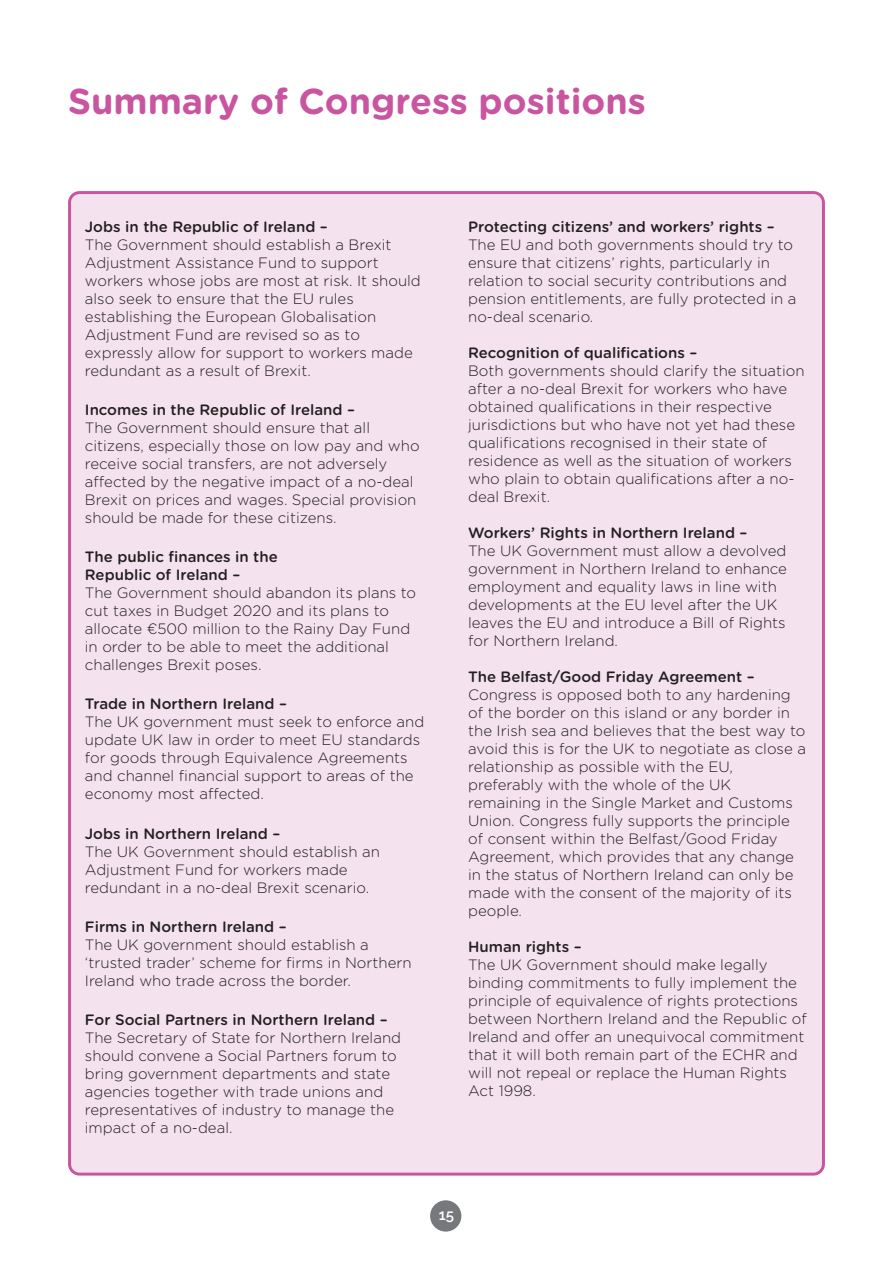
<style>
.page{position:relative;width:893px;height:1263px;background:#fff}
.page>*{position:absolute;margin:0;border:0;box-sizing:border-box;transform-origin:0 0}
.t1{font:700 36px "Gotham Rounded";color:#c955a0}
.t2{font:300 15px/18px "Gotham Rounded";color:#231f20}
.t3{font:500 15px/18px "Gotham Rounded";color:#231f20}
.t4{font:600 15px "Raleway";color:#fff}
</style>
<div class="page">
<div style="left:68px;top:191px;width:757px;height:984px;background:#f4e2ee"></div>
<div style="left:430px;top:1200px;width:31px;height:31px;background:#76787b;border-radius:50%"></div>
<h1 class="t1" style="left:68px;top:89px;width:579px">Summary of Congress positions</h1>
<p class="t3" style="left:85px;top:219px;width:244px">Jobs in the Republic of Ireland –</p>
<p class="t2" style="left:85px;top:237px;width:337px">The Government should establish a Brexit Adjustment Assistance Fund to support workers whose jobs are most at risk. It should also seek to ensure that the EU rules establishing the European Globalisation Adjustment Fund are revised so as to expressly allow for support to workers made redundant as a result of Brexit.</p>
<p class="t3" style="left:85px;top:402px;width:272px">Incomes in the Republic of Ireland –</p>
<p class="t2" style="left:85px;top:420px;width:336px">The Government should ensure that all citizens, especially those on low pay and who receive social transfers, are not adversely affected by the negative impact of a no-deal Brexit on prices and wages. Special provision should be made for these citizens.</p>
<p class="t3" style="left:85px;top:549px;width:194px">The public finances in the<br>Republic of Ireland –</p>
<p class="t2" style="left:85px;top:585px;width:333px">The Government should abandon its plans to cut taxes in Budget 2020 and its plans to allocate €500 million to the Rainy Day Fund in order to be able to meet the additional challenges Brexit poses.</p>
<p class="t3" style="left:85px;top:696px;width:204px">Trade in Northern Ireland –</p>
<p class="t2" style="left:85px;top:714px;width:341px">The UK government must seek to enforce and update UK law in order to meet EU standards for goods through Equivalence Agreements and channel financial support to areas of the economy most affected.</p>
<p class="t3" style="left:85px;top:826px;width:197px">Jobs in Northern Ireland –</p>
<p class="t2" style="left:85px;top:844px;width:296px">The UK Government should establish an<br>Adjustment Fund for workers made redundant in a no-deal Brexit scenario.</p>
<p class="t3" style="left:85px;top:919px;width:203px">Firms in Northern Ireland –</p>
<p class="t2" style="left:85px;top:937px;width:328px">The UK government should establish a ‘trusted trader’ scheme for firms in Northern<br>Ireland who trade across the border.</p>
<p class="t3" style="left:85px;top:1012px;width:304px">For Social Partners in Northern Ireland –</p>
<p class="t2" style="left:85px;top:1030px;width:318px">The Secretary of State for Northern Ireland should convene a Social Partners forum to bring government departments and state agencies together with trade unions and representatives of industry to manage the impact of a no-deal.</p>
<p class="t3" style="left:468px;top:219px;width:308px">Protecting citizens’ and workers’ rights –</p>
<p class="t2" style="left:468px;top:237px;width:330px">The EU and both governments should try to ensure that citizens’ rights, particularly in relation to social security contributions and pension entitlements, are fully protected in a no-deal scenario.</p>
<p class="t3" style="left:468px;top:345px;width:231px">Recognition of qualifications –</p>
<p class="t2" style="left:468px;top:363px;width:338px">Both governments should clarify the situation after a no-deal Brexit for workers who have obtained qualifications in their respective jurisdictions but who have not yet had these qualifications recognised in their state of residence as well as the situation of workers who plain to obtain qualifications after a no&shy;deal Brexit.</p>
<p class="t3" style="left:468px;top:525px;width:281px">Workers’ Rights in Northern Ireland –</p>
<p class="t2" style="left:468px;top:543px;width:320px">The UK Government must allow a devolved government in Northern Ireland to enhance employment and equality laws in line with developments at the EU level after the UK leaves the EU and introduce a Bill of Rights for Northern Ireland.</p>
<p class="t3" style="left:468px;top:669px;width:288px">The Belfast/Good Friday Agreement –</p>
<p class="t2" style="left:468px;top:687px;width:339px">Congress is opposed both to any hardening of the border on this island or any border in the Irish sea and believes that the best way to avoid this is for the UK to negotiate as close a relationship as possible with the EU, preferably with the whole of the UK remaining in the Single Market and Customs Union. Congress fully supports the principle of consent within the Belfast/Good Friday Agreement, which provides that any change in the status of Northern Ireland can only be made with the consent of the majority of its people.</p>
<p class="t3" style="left:468px;top:939px;width:115px">Human rights –</p>
<p class="t2" style="left:468px;top:957px;width:340px">The UK Government should make legally binding commitments to fully implement the principle of equivalence of rights protections between Northern Ireland and the Republic of Ireland and offer an unequivocal commitment that it will both remain part of the ECHR and will not repeal or replace the Human Rights Act 1998.</p>
<p class="t4" style="left:439px;top:1206px;width:17px">15</p>
</div>
